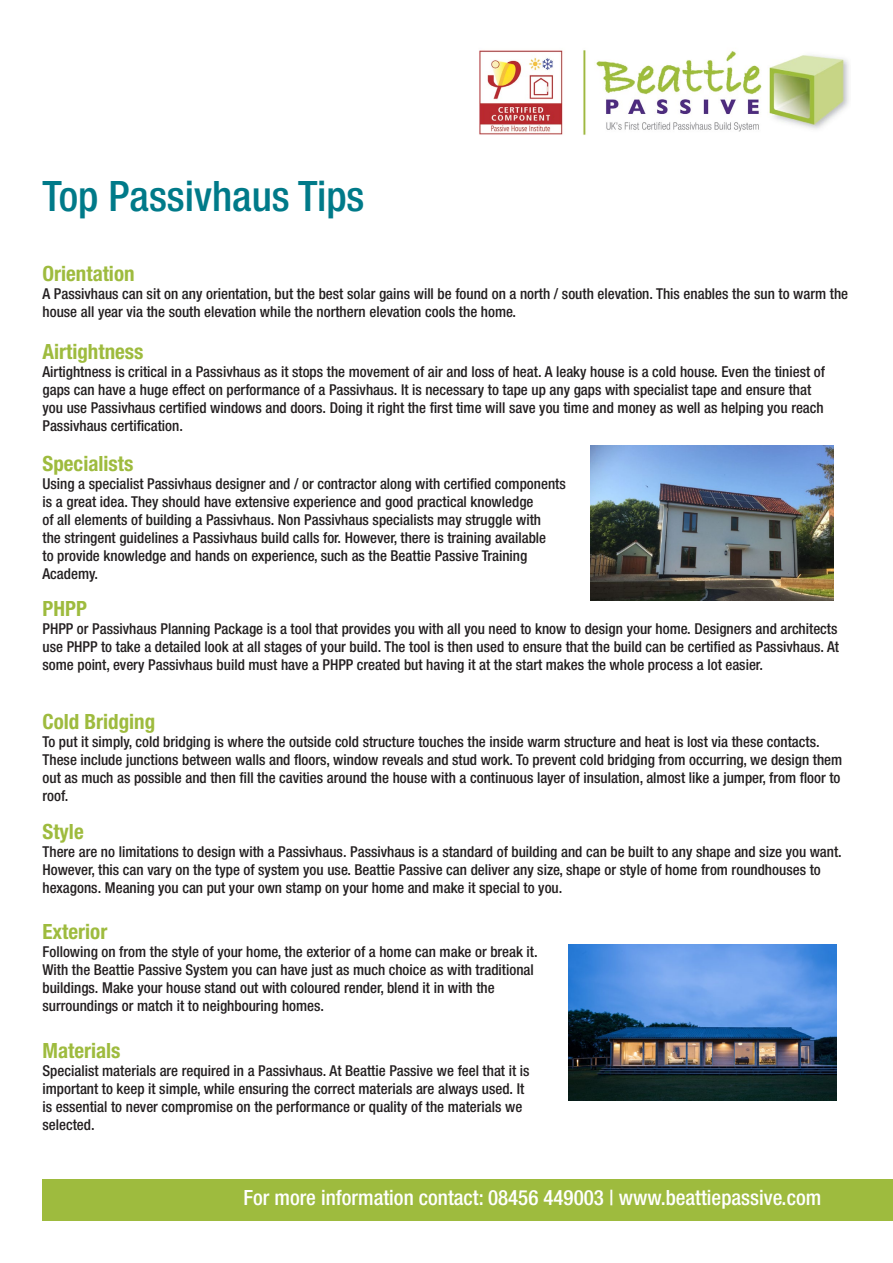
<style>
.page{position:relative;width:893px;height:1263px;background:#fff}
.page>*{position:absolute;margin:0;border:0;box-sizing:border-box;transform-origin:0 0}
.t1{font:500 condensed 42px "Helvetica Neue LT Std";color:#007a89}
.t2{font:700 condensed 21px "Helvetica Neue LT Std";color:#9ebb3e}
.t3{font:500 condensed 21px "Helvetica Neue LT Std";color:#fff}
.t4{font:500 condensed 15px/18px "Helvetica Neue LT Std";color:#231f20}
</style>
<div class="page">
<div style="left:43px;top:1179px;width:850px;height:41px;background:#9ebb3e"></div>
<img style="left:479px;top:50px;width:370px;height:85px">
<img style="left:569px;top:944px;width:268px;height:156px">
<img style="left:590px;top:446px;width:243px;height:154px">
<h1 class="t1" style="left:43px;top:171px;width:323px">Top Passivhaus Tips</h1>
<h2 class="t2" style="left:43px;top:261px;width:94px">Orientation</h2>
<p class="t4" style="left:43px;top:284px;width:807px">A Passivhaus can sit on any orientation, but the best solar gains will be found on a north / south elevation. This enables the sun to warm the house all year via the south elevation while the northern elevation cools the home.</p>
<h2 class="t2" style="left:43px;top:339px;width:103px">Airtightness</h2>
<p class="t4" style="left:43px;top:362px;width:784px">Airtightness is critical in a Passivhaus as it stops the movement of air and loss of heat. A leaky house is a cold house. Even the tiniest of gaps can have a huge effect on performance of a Passivhaus. It is necessary to tape up any gaps with specialist tape and ensure that you use Passivhaus certified windows and doors. Doing it right the first time will save you time and money as well as helping you reach Passivhaus certification.</p>
<h2 class="t2" style="left:43px;top:450px;width:92px">Specialists</h2>
<p class="t4" style="left:43px;top:474px;width:525px">Using a specialist Passivhaus designer and / or contractor along with certified components is a great idea. They should have extensive experience and good practical knowledge<br>of all elements of building a Passivhaus. Non Passivhaus specialists may struggle with<br>the stringent guidelines a Passivhaus build calls for. However, there is training available<br>to provide knowledge and hands on experience, such as the Beattie Passive Training Academy.</p>
<h2 class="t2" style="left:43px;top:596px;width:46px">PHPP</h2>
<p class="t4" style="left:43px;top:619px;width:798px;text-align:justify">PHPP or Passivhaus Planning Package is a tool that provides you with all you need to know to design your home. Designers and architects use PHPP to take a detailed look at all stages of your build. The tool is then used to ensure that the build can be certified as Passivhaus. At some point, every Passivhaus build must have a PHPP created but having it at the start makes the whole process a lot easier.</p>
<h2 class="t2" style="left:43px;top:708px;width:114px">Cold Bridging</h2>
<p class="t4" style="left:43px;top:732px;width:801px">To put it simply, cold bridging is where the outside cold structure touches the inside warm structure and heat is lost via these contacts.<br>These include junctions between walls and floors, window reveals and stud work. To prevent cold bridging from occurring, we design them out as much as possible and then fill the cavities around the house with a continuous layer of insulation, almost like a jumper, from floor to roof.</p>
<h2 class="t2" style="left:43px;top:819px;width:43px">Style</h2>
<p class="t4" style="left:43px;top:842px;width:801px">There are no limitations to design with a Passivhaus. Passivhaus is a standard of building and can be built to any shape and size you want.<br>However, this can vary on the type of system you use. Beattie Passive can deliver any size, shape or style of home from roundhouses to hexagons. Meaning you can put your own stamp on your home and make it special to you.</p>
<h2 class="t2" style="left:43px;top:919px;width:66px">Exterior</h2>
<p class="t4" style="left:43px;top:943px;width:497px">Following on from the style of your home, the exterior of a home can make or break it.<br>With the Beattie Passive System you can have just as much choice as with traditional buildings. Make your house stand out with coloured render, blend it in with the surroundings or match it to neighbouring homes.</p>
<h2 class="t2" style="left:43px;top:1038px;width:80px">Materials</h2>
<p class="t4" style="left:43px;top:1061px;width:489px">Specialist materials are required in a Passivhaus. At Beattie Passive we feel that it is important to keep it simple, while ensuring the correct materials are always used. It is essential to never compromise on the performance or quality of the materials we selected.</p>
<h2 class="t3" style="left:243px;top:1185px;width:579px">For more information contact: 08456 449003 | www.beattiepassive.com</h2>
</div>
